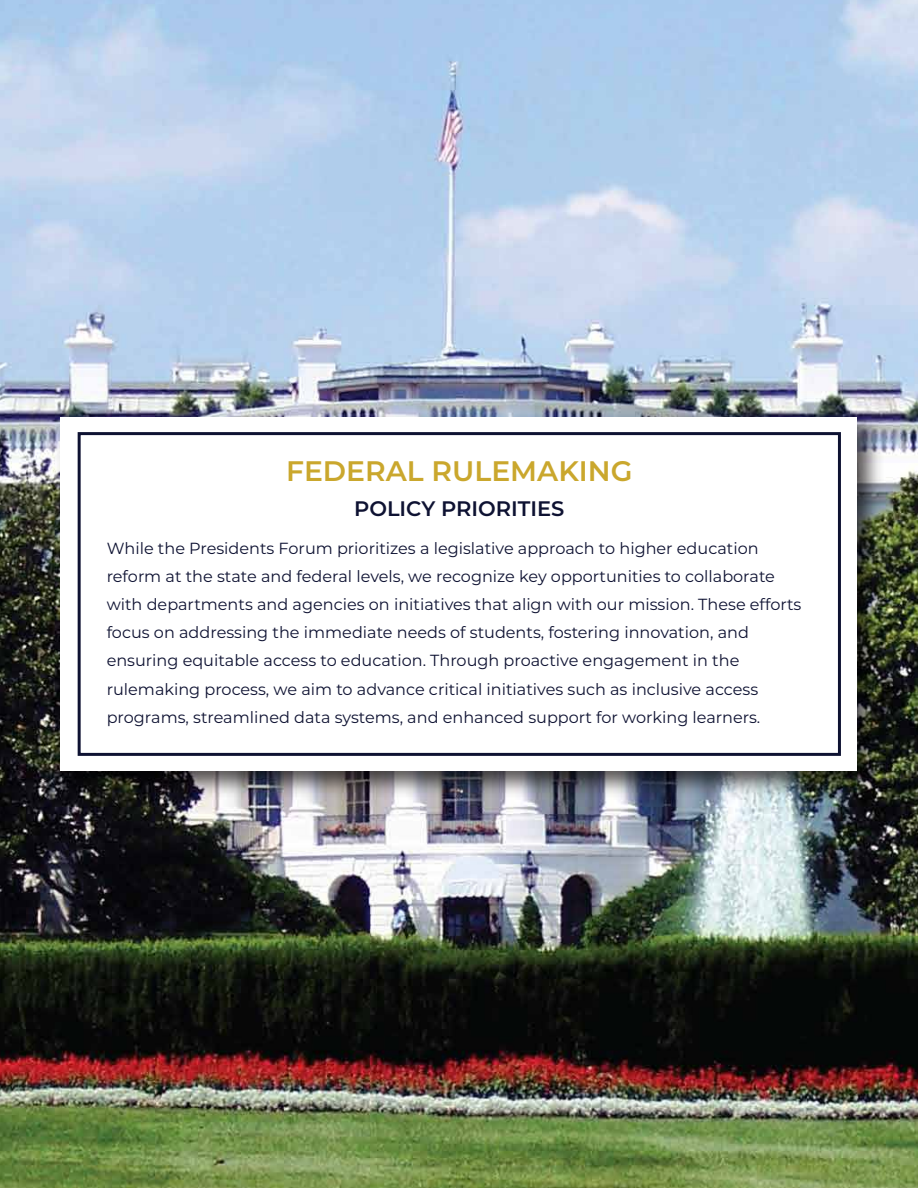
<style>
.page{position:relative;width:918px;height:1188px;background:#fff}
.page>*{position:absolute;margin:0;border:0;box-sizing:border-box;transform-origin:0 0}
.t1{font:600 28.2px "Montserrat";color:#caa72d}
.t2{font:600 21px "Montserrat";color:#0e1232}
.t3{font:16.05px/28px "Montserrat";color:#0e1232}
</style>
<div class="page">
<img style="left:0;top:0;width:918px;height:1188px">
<img style="left:48px;top:405px;width:842px;height:399px">
<div style="left:61px;top:417px;width:796px;height:354px;background:#fff"></div>
<div style="left:78px;top:432px;width:763px;height:324px;background:#fff;border:3px solid #0e1232"></div>
<h1 class="t1" style="left:286px;top:451px;width:348px">FEDERAL RULEMAKING</h1>
<h2 class="t2" style="left:354px;top:493px;width:212px">POLICY PRIORITIES</h2>
<p class="t3" style="left:107px;top:534px;width:696px">While the Presidents Forum prioritizes a legislative approach to higher education reform at the state and federal levels, we recognize key opportunities to collaborate with departments and agencies on initiatives that align with our mission. These efforts focus on addressing the immediate needs of students, fostering innovation, and ensuring equitable access to education. Through proactive engagement in the rulemaking process, we aim to advance critical initiatives such as inclusive access programs, streamlined data systems, and enhanced support for working learners.</p>
</div>
